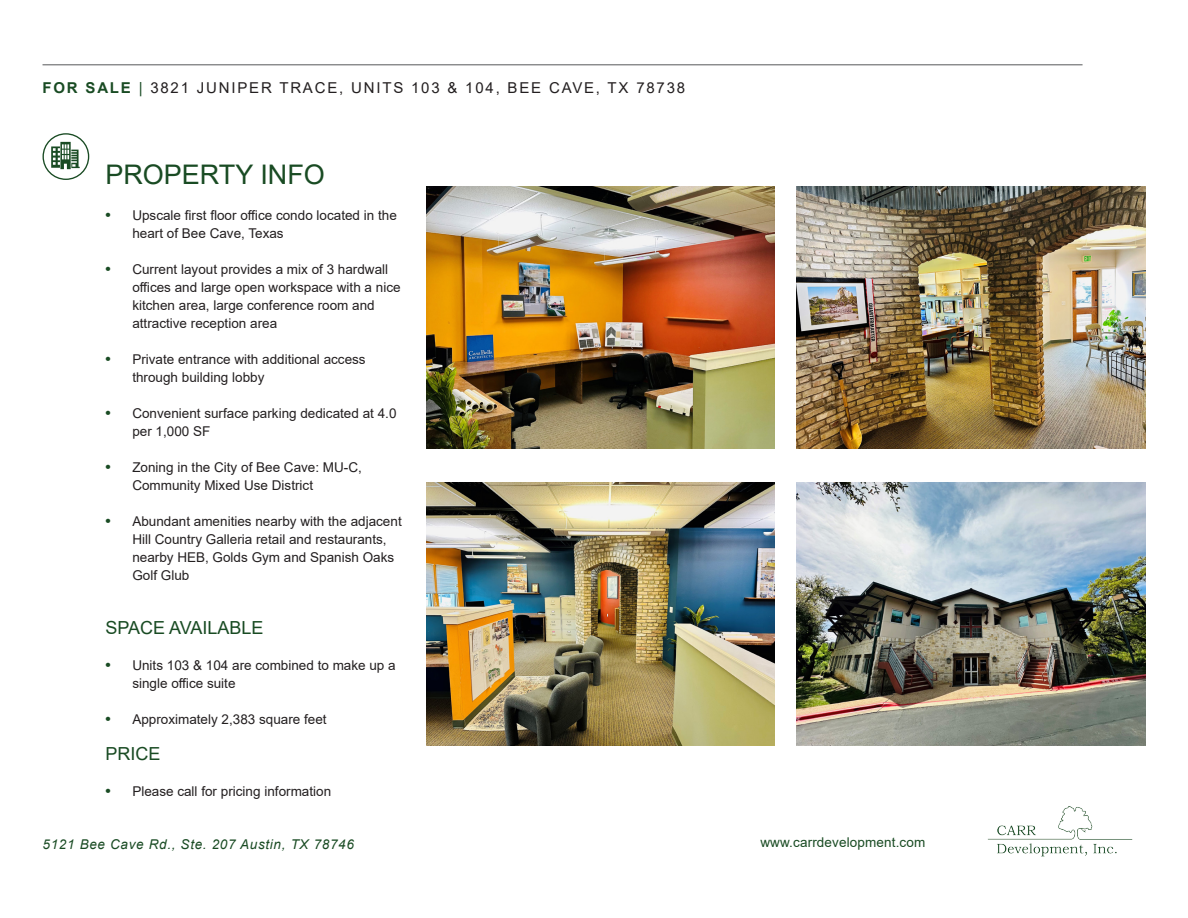
<style>
.page{position:relative;width:1188px;height:918px;background:#fff}
.page>*{position:absolute;margin:0;border:0;box-sizing:border-box;transform-origin:0 0}
.t1{font:27px "Arial";color:#194b23}
.t2{font:18px "Arial";color:#194b23}
.t3{font:15px "Arial";letter-spacing:.12em;color:#231f20}
.t4{font:13.5px/18px "Arial";color:#231f20}
.t5{font:italic 13.5px "Arial";letter-spacing:.05em;color:#194b23}
.t6{font:13.5px "Arial";letter-spacing:.01em;color:#194b23}
.s1{font-weight:700;color:#194b23}
.s2{color:#194b23}
.s3{font-weight:700;font-size:15px;color:#194b23}
</style>
<div class="page">
<hr style="left:43px;top:65px;width:1040px;height:1px;background:#57585a">
<img style="left:988px;top:806px;width:145px;height:51px">
<div style="left:43px;top:133px;width:46px;height:47px;border:1px solid #194b23;border-radius:50%"></div>
<svg style="left:51px;top:142px;width:29px;height:27px"></svg>
<img style="left:797px;top:186px;width:348px;height:263px">
<img style="left:426px;top:186px;width:349px;height:263px">
<img style="left:426px;top:483px;width:349px;height:262px">
<img style="left:797px;top:483px;width:348px;height:262px">
<p class="t3" style="left:43px;top:77px;width:644px"><span class="s1">FOR SALE</span> <span class="s2">|</span> 3821 JUNIPER TRACE, UNITS 103 &amp; 104, BEE CAVE, TX 78738</p>
<p class="t1" style="left:105px;top:156px;width:221px">PROPERTY INFO</p>
<p class="t4" style="left:132px;top:206px;width:266px;text-indent:-27px"><span class="s3">•</span> Upscale first floor office condo located in the heart of Bee Cave, Texas</p>
<p class="t4" style="left:132px;top:260px;width:270px;text-indent:-27px"><span class="s3">•</span> Current layout provides a mix of 3 hardwall offices and large open workspace with a nice kitchen area, large conference room and attractive reception area</p>
<p class="t4" style="left:132px;top:350px;width:235px;text-indent:-27px"><span class="s3">•</span> Private entrance with additional access through building lobby</p>
<p class="t4" style="left:132px;top:404px;width:266px;text-indent:-27px"><span class="s3">•</span> Convenient surface parking dedicated at 4.0 per 1,000 SF</p>
<p class="t4" style="left:132px;top:458px;width:231px;text-indent:-27px"><span class="s3">•</span> Zoning in the City of Bee Cave: MU-C,<br>Community Mixed Use District</p>
<p class="t4" style="left:132px;top:512px;width:271px;text-indent:-27px"><span class="s3">•</span> Abundant amenities nearby with the adjacent Hill Country Galleria retail and restaurants, nearby HEB, Golds Gym and Spanish Oaks Golf Glub</p>
<p class="t2" style="left:105px;top:615px;width:160px">SPACE AVAILABLE</p>
<p class="t4" style="left:132px;top:656px;width:265px;text-indent:-27px"><span class="s3">•</span> Units 103 &amp; 104 are combined to make up a single office suite</p>
<p class="t4" style="left:105px;top:710px;width:223px"><span class="s3">•</span> Approximately 2,383 square feet</p>
<p class="t2" style="left:105px;top:741px;width:57px">PRICE</p>
<p class="t4" style="left:105px;top:782px;width:227px"><span class="s3">•</span> Please call for pricing information</p>
<p class="t5" style="left:43px;top:836px;width:313px">5121 Bee Cave Rd., Ste. 207 Austin, TX 78746</p>
<p class="t6" style="left:760px;top:833px;width:167px">www.carrdevelopment.com</p>
</div>
